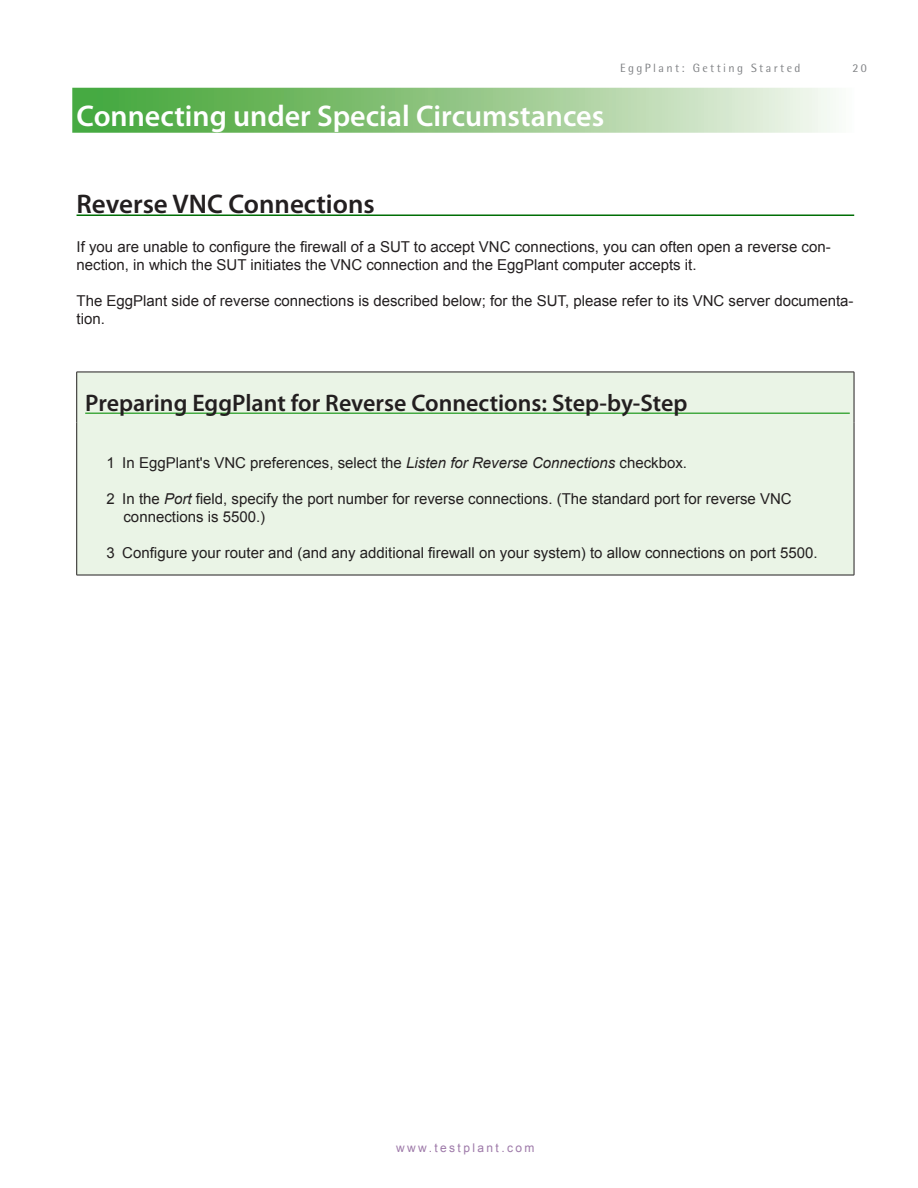
<style>
.page{position:relative;width:918px;height:1188px;background:#fff}
.page>*{position:absolute;margin:0;border:0;box-sizing:border-box;transform-origin:0 0}
.t1{font:600 30px "Myriad Pro";color:#fff}
.t2{font:600 27px "Myriad Pro";color:#231f20}
.t3{font:600 24px "Myriad Pro";color:#231f20}
.t4{font:15px/18px "Arial";color:#231f20}
.t5{font:12px "Rotis Semi Sans";letter-spacing:.2em;color:#808285}
.t6{font:12px "Arial";letter-spacing:.2em;color:#9e7aa9}
.s1{font-style:italic}
</style>
<div class="page">
<svg style="left:72px;top:88px;width:761px;height:45px;background:#95c98a"></svg>
<hr style="left:77px;top:214px;width:777px;height:2px;background:#006e05">
<div style="left:77px;top:372px;width:777px;height:51px;background:#eaf4e6"></div>
<div style="left:77px;top:423px;width:777px;height:152px;background:#eaf4e6"></div>
<hr style="left:77px;top:372px;width:777px;height:1px;background:#231f20">
<hr style="left:76px;top:372px;width:1px;height:51px;background:#231f20">
<hr style="left:854px;top:372px;width:1px;height:51px;background:#231f20">
<hr style="left:76px;top:423px;width:1px;height:152px;background:#231f20">
<hr style="left:854px;top:423px;width:1px;height:152px;background:#231f20">
<hr style="left:77px;top:575px;width:777px;height:1px;background:#231f20">
<hr style="left:85px;top:412px;width:765px;height:2px;background:#44aa42">
<h1 class="t1" style="left:77px;top:97px;width:529px">Connecting under Special Circumstances</h1>
<p class="t5" style="left:620px;top:61px;width:182px">EggPlant: Getting Started</p>
<p class="t5" style="left:853px;top:61px;width:16px">20</p>
<h2 class="t2" style="left:77px;top:187px;width:300px">Reverse VNC Connections</h2>
<p class="t4" style="left:77px;top:238px;width:756px">If you are unable to configure the firewall of a SUT to accept VNC connections, you can often open a reverse con&shy;nection, in which the SUT initiates the VNC connection and the EggPlant computer accepts it.</p>
<p class="t4" style="left:77px;top:292px;width:779px">The EggPlant side of reverse connections is described below; for the SUT, please refer to its VNC server documenta&shy;tion.</p>
<h3 class="t3" style="left:85px;top:388px;width:604px">Preparing EggPlant for Reverse Connections: Step-by-Step</h3>
<p class="t4" style="left:106px;top:454px;width:582px">1 In EggPlant's VNC preferences, select the <span class="s1">Listen for Reverse Connections</span> checkbox.</p>
<p class="t4" style="left:123px;top:490px;width:670px;text-indent:-17px">2 In the <span class="s1">Port</span> field, specify the port number for reverse connections. (The standard port for reverse VNC connections is 5500.)</p>
<p class="t4" style="left:106px;top:544px;width:713px">3 Configure your router and (and any additional firewall on your system) to allow connections on port 5500.</p>
<p class="t6" style="left:396px;top:1140px;width:140px">www.testplant.com</p>
</div>
